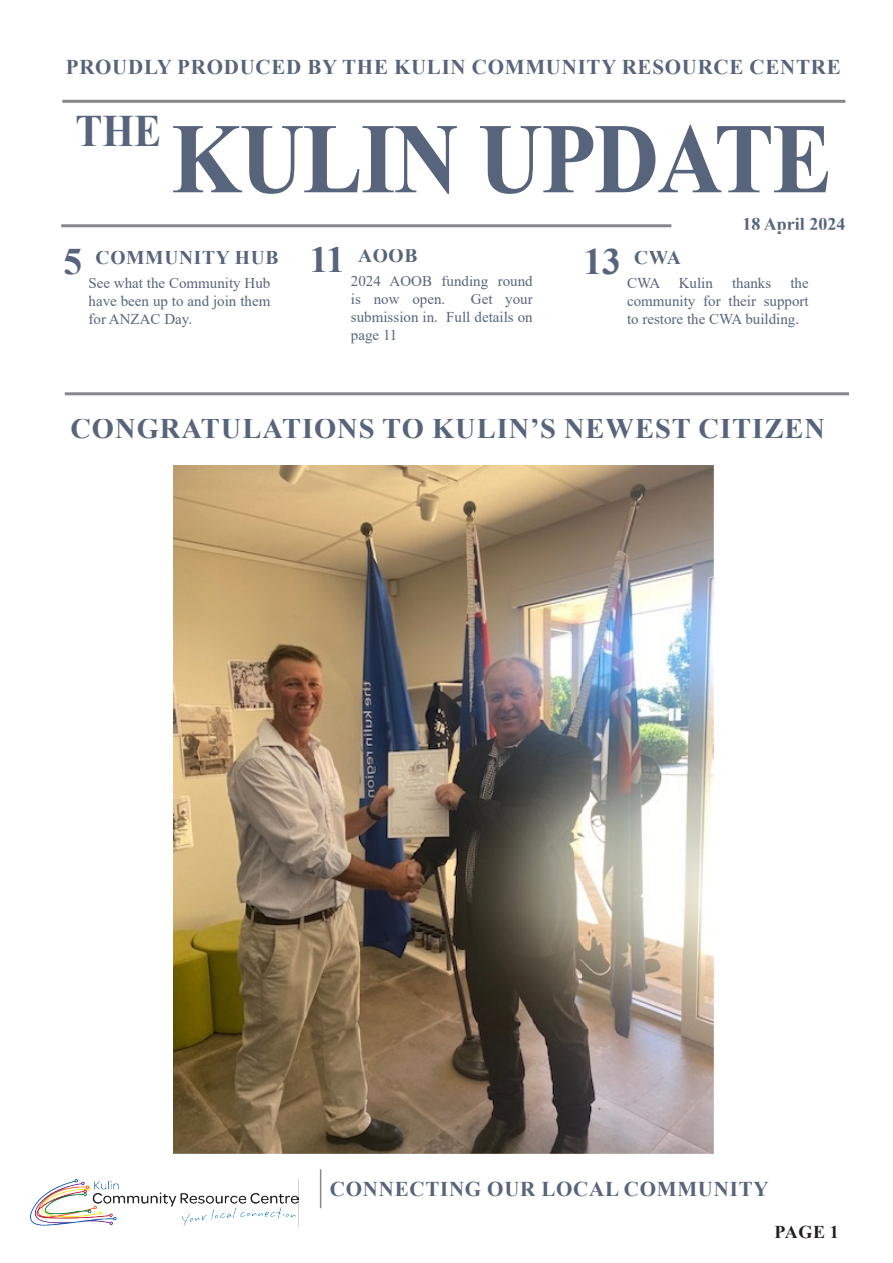
<style>
.page{position:relative;width:893px;height:1263px;background:#fff}
.page>*{position:absolute;margin:0;border:0;box-sizing:border-box;transform-origin:0 0}
.t1{font:700 99.9px "Times New Roman";letter-spacing:-.02em;color:#58647b;scale:.9 1}
.t2{font:700 45px "Times New Roman";color:#58647b;scale:.9 1}
.t3{font:700 37.5px "Times New Roman";color:#58647b}
.t4{font:700 28.5px "Times New Roman";letter-spacing:.035em;color:#58647b}
.t5{font:700 21px "Times New Roman";letter-spacing:.035em;color:#58647b}
.t6{font:700 19.5px "Times New Roman";letter-spacing:.035em;color:#58647b}
.t7{font:700 18px "Times New Roman";color:#58647b}
.t8{font:700 18px "Times New Roman";color:#231f20}
.t9{font:15px/18px "Times New Roman";color:#58647b;text-align:justify}
</style>
<div class="page">
<hr style="left:61px;top:100px;width:785px;height:3px;background:#86888b">
<div style="left:61px;top:96px;width:786px;height:132px;border:2px solid #fff"></div>
<hr style="left:61px;top:224px;width:610px;height:3px;background:#86888b">
<hr style="left:320px;top:1169px;width:1px;height:39px;background:#86888b">
<hr style="left:65px;top:392px;width:784px;height:3px;background:#86888b">
<img style="left:30px;top:1180px;width:269px;height:47px">
<img style="left:173px;top:466px;width:541px;height:688px">
<p class="t5" style="left:66px;top:51px;width:776px">PROUDLY PRODUCED BY THE KULIN COMMUNITY RESOURCE CENTRE</p>
<p class="t2" style="left:75px;top:98px;width:97px">THE</p>
<p class="t1" style="left:171px;top:87px;width:736px">KULIN UPDATE</p>
<p class="t7" style="left:742px;top:211px;width:105px">18 April 2024</p>
<p class="t3" style="left:64px;top:234px;width:20px">5</p>
<p class="t6" style="left:96px;top:243px;width:184px">COMMUNITY HUB</p>
<p class="t9" style="left:89px;top:273px;width:183px">See what the Community Hub have been up to and join them for ANZAC Day.</p>
<p class="t3" style="left:309px;top:233px;width:37px">11</p>
<p class="t6" style="left:358px;top:242px;width:61px">AOOB</p>
<p class="t9" style="left:351px;top:272px;width:183px">2024 AOOB funding round is now open.</p>
<p class="t9" style="left:351px;top:290px;width:183px;text-indent:120px">Get your submission in. Full details on page 11</p>
<p class="t3" style="left:583px;top:234px;width:39px">13</p>
<p class="t6" style="left:634px;top:243px;width:48px">CWA</p>
<p class="t9" style="left:627px;top:273px;width:183px;text-indent:163px">the community for their support to restore the CWA building.</p>
<p class="t9" style="left:627px;top:273px;width:87px">CWA Kulin</p>
<p class="t9" style="left:732px;top:273px;width:41px">thanks</p>
<p class="t4" style="left:70px;top:408px;width:756px">CONGRATULATIONS TO KULIN’S NEWEST CITIZEN</p>
<p class="t5" style="left:330px;top:1174px;width:440px">CONNECTING OUR LOCAL COMMUNITY</p>
<p class="t8" style="left:775px;top:1219px;width:66px">PAGE 1</p>
</div>
